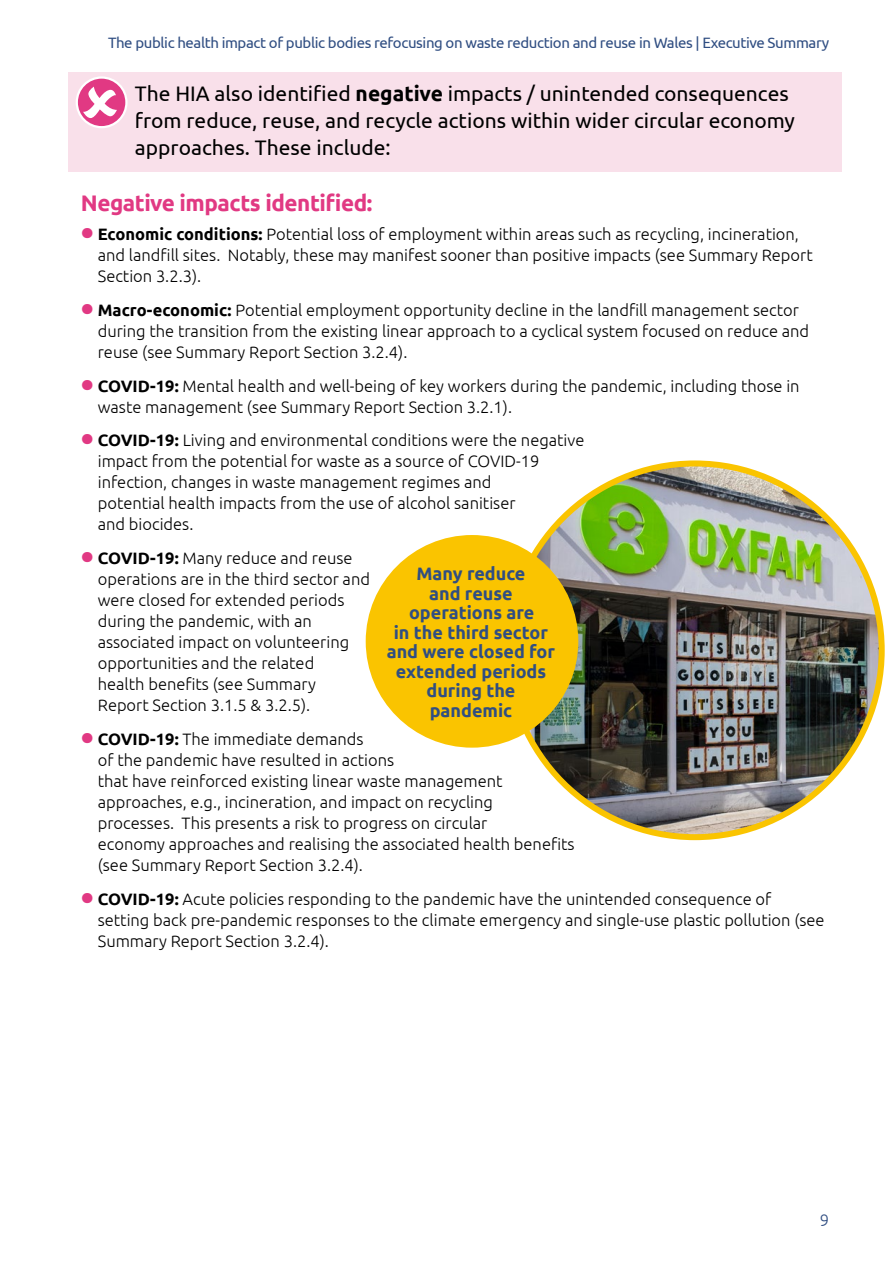
<style>
.page{position:relative;width:893px;height:1263px;background:#fff}
.page>*{position:absolute;margin:0;border:0;box-sizing:border-box;transform-origin:0 0}
.Sub_head{font:700 22.5px "Ubuntu";letter-spacing:-.02em;color:#e13983}
.Body_copy{font:21px/27px "Ubuntu";color:#000}
.t1{font:700 18px/19.5px "Ubuntu";color:#304e82;text-align:center}
.List_Paragraph{font:300 16.5px/21px "Ubuntu";color:#000}
.t2{font:300 16.5px "Ubuntu";color:#304e82}
.t3{font:15px "Ubuntu";letter-spacing:-.025em;color:#304e82}
.s1{font-weight:700}
.s2{font-weight:700;font-size:36px;color:#e13983}
</style>
<div class="page">
<div style="left:68px;top:72px;width:774px;height:100px;background:#f9e0ea"></div>
<svg style="left:77px;top:78px;width:49px;height:49px"></svg>
<div style="left:76px;top:76px;width:52px;height:52px;border:2px solid #fff;border-radius:50%"></div>
<svg style="left:83px;top:87px;width:34px;height:31px"></svg>
<img style="left:508px;top:463px;width:374px;height:374px;border-radius:187px">
<div style="left:366px;top:535px;width:212px;height:213px;background:#fac400;border-radius:50%"></div>
<p class="t3" style="left:108px;top:33px;width:723px">The public health impact of public bodies refocusing on waste reduction and reuse in Wales | Executive Summary</p>
<p class="Body_copy" style="left:135px;top:80px;width:661px">The HIA also identified <span class="s1">negative</span> impacts / unintended consequences from reduce, reuse, and recycle actions within wider circular economy approaches. These include:</p>
<p class="Sub_head" style="left:81px;top:189px;width:293px">Negative impacts identified:</p>
<p class="List_Paragraph" style="left:98px;top:223px;width:716px;text-indent:-17px"><span class="s2">•</span> <span class="s1">Economic conditions:</span> Potential loss of employment within areas such as recycling, incineration, and landfill sites. Notably, these may manifest sooner than positive impacts (see Summary Report<br>Section 3.2.3).</p>
<p class="List_Paragraph" style="left:98px;top:299px;width:713px;text-indent:-17px"><span class="s2">•</span> <span class="s1">Macro-economic:</span> Potential employment opportunity decline in the landfill management sector during the transition from the existing linear approach to a cyclical system focused on reduce and reuse (see Summary Report Section 3.2.4).</p>
<p class="List_Paragraph" style="left:98px;top:375px;width:703px;text-indent:-17px"><span class="s2">•</span> <span class="s1">COVID-19:</span> Mental health and well-being of key workers during the pandemic, including those in waste management (see Summary Report Section 3.2.1).</p>
<p class="List_Paragraph" style="left:98px;top:430px;width:488px;text-indent:-17px"><span class="s2">•</span> <span class="s1">COVID-19:</span> Living and environmental conditions were the negative impact from the potential for waste as a source of COVID-19 infection, changes in waste management regimes and<br>potential health impacts from the use of alcohol sanitiser<br>and biocides.</p>
<p class="List_Paragraph" style="left:98px;top:547px;width:274px;text-indent:-17px"><span class="s2">•</span> <span class="s1">COVID-19:</span> Many reduce and reuse operations are in the third sector and were closed for extended periods during the pandemic, with an associated impact on volunteering opportunities and the related<br>health benefits (see Summary<br>Report Section 3.1.5 &amp; 3.2.5).</p>
<p class="List_Paragraph" style="left:98px;top:728px;width:478px;text-indent:-17px"><span class="s2">•</span> <span class="s1">COVID-19:</span> The immediate demands<br>of the pandemic have resulted in actions<br>that have reinforced existing linear waste management approaches, e.g., incineration, and impact on recycling<br>processes. This presents a risk to progress on circular<br>economy approaches and realising the associated health benefits (see Summary Report Section 3.2.4).</p>
<p class="List_Paragraph" style="left:98px;top:888px;width:728px;text-indent:-17px"><span class="s2">•</span> <span class="s1">COVID-19:</span> Acute policies responding to the pandemic have the unintended consequence of setting back pre-pandemic responses to the climate emergency and single-use plastic pollution (see<br>Summary Report Section 3.2.4).</p>
<p class="t1" style="left:387px;top:564px;width:170px">Many reduce<br>and reuse operations are<br>in the third sector and were closed for extended periods during the pandemic</p>
<p class="t2" style="left:820px;top:1210px;width:11px">9</p>
</div>
